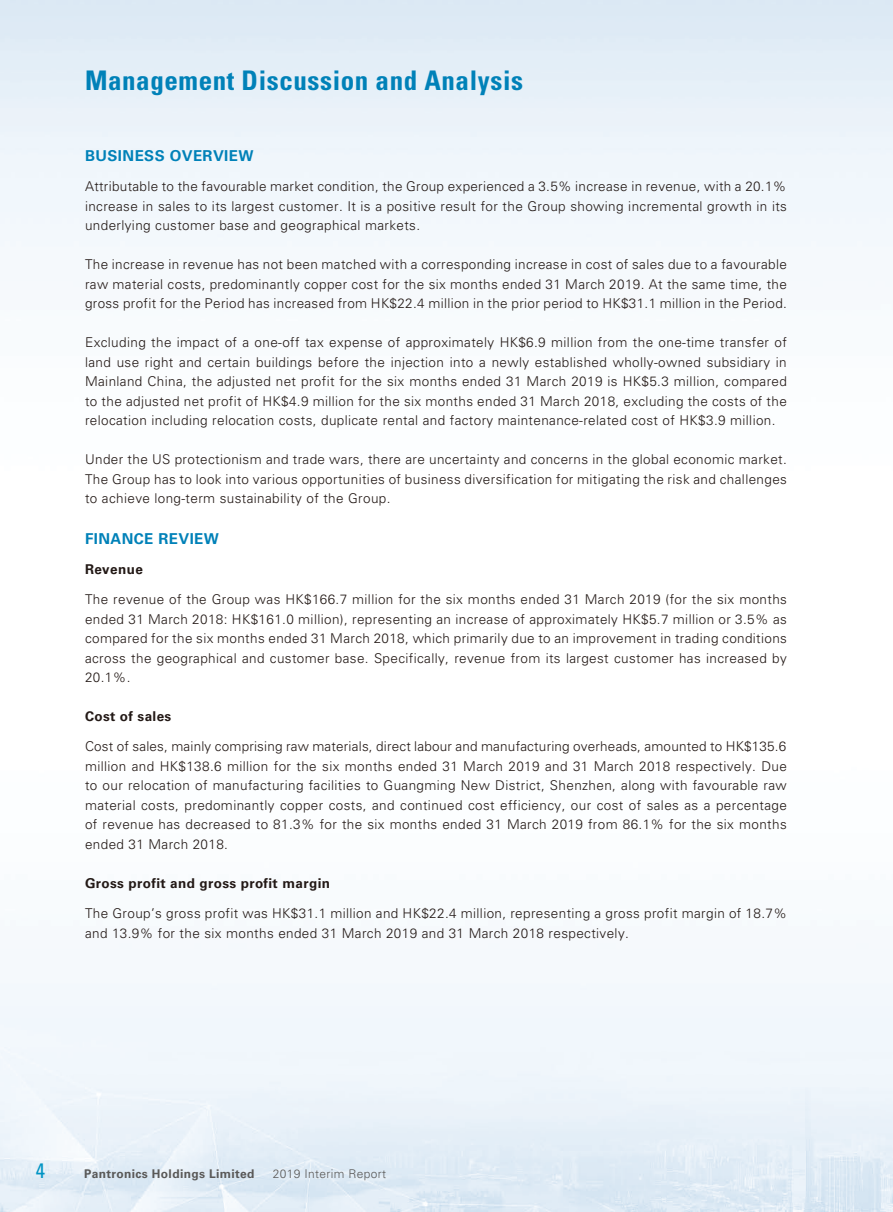
<style>
.page{position:relative;width:893px;height:1212px;background:#fff}
.page>*{position:absolute;margin:0;border:0;box-sizing:border-box;transform-origin:0 0}
.t1{font:700 condensed 27px "Univers LT Std";letter-spacing:.02em;color:#0081b8}
.t2{font:condensed 21px "Univers LT Std";color:#0094c4}
._01_Head1{font:700 15px "Univers LT Std";letter-spacing:.03em;color:#0081b8}
._00_Body{font:300 13.5px/19.5px "Univers LT Std";letter-spacing:.03em;color:#231916;text-align:justify}
._02_Head2{font:700 13.5px "Univers LT Std";letter-spacing:.03em;color:#231916}
.t3{font:700 12px "Univers LT Std";letter-spacing:.03em;color:#595857}
.t4{font:300 12px "Univers LT Std";letter-spacing:.03em;color:#595857}
</style>
<div class="page">
<h1 class="t1" style="left:85px;top:64px;width:440px">Management Discussion and Analysis</h1>
<p class="_01_Head1" style="left:85px;top:147px;width:170px">BUSINESS OVERVIEW</p>
<p class="_00_Body" style="left:85px;top:177px;width:703px">Attributable to the favourable market condition, the Group experienced a 3.5% increase in revenue, with a 20.1% increase in sales to its largest customer. It is a positive result for the Group showing incremental growth in its underlying customer base and geographical markets.</p>
<p class="_00_Body" style="left:85px;top:255px;width:703px">The increase in revenue has not been matched with a corresponding increase in cost of sales due to a favourable raw material costs, predominantly copper cost for the six months ended 31 March 2019. At the same time, the gross profit for the Period has increased from HK$22.4 million in the prior period to HK$31.1 million in the Period.</p>
<p class="_00_Body" style="left:85px;top:333px;width:703px">Excluding the impact of a one-off tax expense of approximately HK$6.9 million from the one-time transfer of land use right and certain buildings before the injection into a newly established wholly-owned subsidiary in Mainland China, the adjusted net profit for the six months ended 31 March 2019 is HK$5.3 million, compared to the adjusted net profit of HK$4.9 million for the six months ended 31 March 2018, excluding the costs of the relocation including relocation costs, duplicate rental and factory maintenance-related cost of HK$3.9 million.</p>
<p class="_00_Body" style="left:85px;top:450px;width:703px">Under the US protectionism and trade wars, there are uncertainty and concerns in the global economic market.<br>The Group has to look into various opportunities of business diversification for mitigating the risk and challenges to achieve long-term sustainability of the Group.</p>
<p class="_01_Head1" style="left:85px;top:530px;width:135px">FINANCE REVIEW</p>
<p class="_02_Head2" style="left:85px;top:561px;width:59px">Revenue</p>
<p class="_00_Body" style="left:85px;top:590px;width:703px">The revenue of the Group was HK$166.7 million for the six months ended 31 March 2019 (for the six months ended 31 March 2018: HK$161.0 million), representing an increase of approximately HK$5.7 million or 3.5% as compared for the six months ended 31 March 2018, which primarily due to an improvement in trading conditions across the geographical and customer base. Specifically, revenue from its largest customer has increased by 20.1%.</p>
<p class="_02_Head2" style="left:85px;top:708px;width:88px">Cost of sales</p>
<p class="_00_Body" style="left:85px;top:737px;width:703px">Cost of sales, mainly comprising raw materials, direct labour and manufacturing overheads, amounted to HK$135.6 million and HK$138.6 million for the six months ended 31 March 2019 and 31 March 2018 respectively. Due to our relocation of manufacturing facilities to Guangming New District, Shenzhen, along with favourable raw material costs, predominantly copper costs, and continued cost efficiency, our cost of sales as a percentage of revenue has decreased to 81.3% for the six months ended 31 March 2019 from 86.1% for the six months ended 31 March 2018.</p>
<p class="_02_Head2" style="left:85px;top:875px;width:246px">Gross profit and gross profit margin</p>
<p class="_00_Body" style="left:85px;top:903px;width:703px">The Group’s gross profit was HK$31.1 million and HK$22.4 million, representing a gross profit margin of 18.7% and 13.9% for the six months ended 31 March 2019 and 31 March 2018 respectively.</p>
<h2 class="t2" style="left:36px;top:1157px;width:11px">4</h2>
<p class="t3" style="left:84px;top:1167px;width:172px">Pantronics Holdings Limited</p>
<p class="t4" style="left:273px;top:1166px;width:115px">2019 Interim Report</p>
</div>
